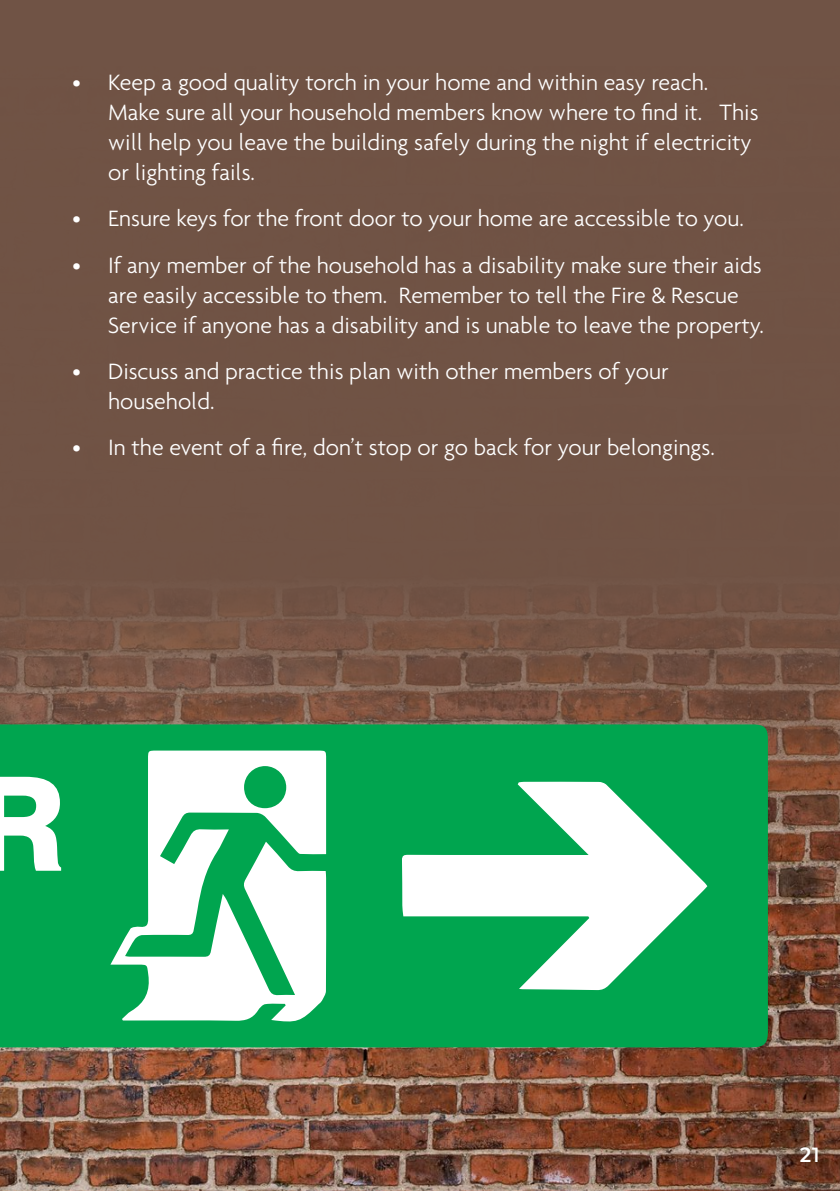
<style>
.page{position:relative;width:840px;height:1191px;background:#fff}
.page>*{position:absolute;margin:0;border:0;box-sizing:border-box;transform-origin:0 0}
.t1{font:800 130.6px "Swiss 721 BT";color:#fff}
.t2{font:300 24px/30px "Agenda";color:#fff}
.t3{font:700 24px "Texta";color:#fff}
</style>
<div class="page">
<div style="left:0;top:0;width:839px;height:1123px;background:#705345"></div>
<img style="left:0;top:601px;width:839px;height:590px">
<svg style="left:0;top:724px;width:767px;height:323px;background:#45bd7e"></svg>
<p class="t2" style="left:108px;top:67px;width:651px;text-indent:-36px">• Keep a good quality torch in your home and within easy reach.<br>Make sure all your household members know where to find it. This will help you leave the building safely during the night if electricity or lighting fails.</p>
<p class="t2" style="left:72px;top:203px;width:673px">• Ensure keys for the front door to your home are accessible to you.</p>
<p class="t2" style="left:108px;top:249px;width:657px;text-indent:-36px">• If any member of the household has a disability make sure their aids are easily accessible to them. Remember to tell the Fire &amp; Rescue<br>Service if anyone has a disability and is unable to leave the property.</p>
<p class="t2" style="left:108px;top:355px;width:561px;text-indent:-36px">• Discuss and practice this plan with other members of your household.</p>
<p class="t2" style="left:72px;top:431px;width:644px">• In the event of a fire, don’t stop or go back for your belongings.</p>
<h1 class="t1" style="left:-29px;top:744px;width:97px">R</h1>
<p class="t3" style="left:799px;top:1142px;width:21px">21</p>
</div>
